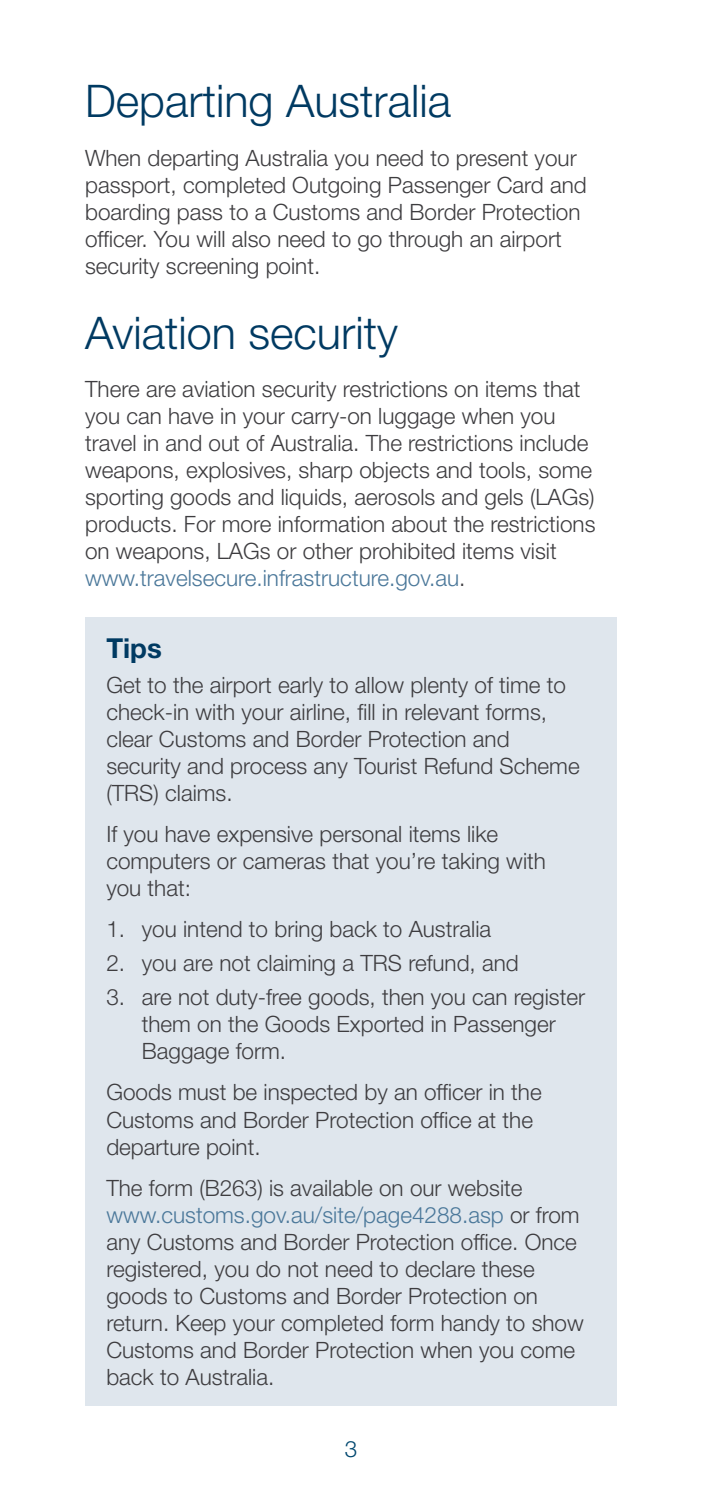
<style>
.page{position:relative;width:702px;height:1489px;background:#fff}
.page>*{position:absolute;margin:0;border:0;box-sizing:border-box;transform-origin:0 0}
.t1{font:300 45px "Helvetica Neue LT Std";color:#003a62}
.t2{font:700 27.5px "Helvetica Neue LT Std";color:#003a62}
.t3{font:300 22.5px/27px "Helvetica Neue LT Std";color:#3e3d40}
.t4{font:300 22.5px "Helvetica Neue LT Std";color:#00476f}
.s1{color:#4b789a}
</style>
<div class="page">
<div style="left:85px;top:617px;width:532px;height:788px;background:#dfe6ed"></div>
<h1 class="t1" style="left:85px;top:74px;width:367px">Departing Australia</h1>
<p class="t3" style="left:85px;top:143px;width:503px">When departing Australia you need to present your passport, completed Outgoing Passenger Card and boarding pass to a Customs and Border Protection officer. You will also need to go through an airport security screening point.</p>
<h1 class="t1" style="left:85px;top:305px;width:314px">Aviation security</h1>
<p class="t3" style="left:85px;top:375px;width:512px">There are aviation security restrictions on items that you can have in your carry-on luggage when you travel in and out of Australia. The restrictions include weapons, explosives, sharp objects and tools, some sporting goods and liquids, aerosols and gels (LAGs) products. For more information about the restrictions on weapons, LAGs or other prohibited items visit <span class="s1">www.travelsecure.infrastructure.gov.au</span>.</p>
<p class="t2" style="left:106px;top:631px;width:57px">Tips</p>
<p class="t3" style="left:106px;top:670px;width:475px">Get to the airport early to allow plenty of time to check-in with your airline, fill in relevant forms, clear Customs and Border Protection and security and process any Tourist Refund Scheme (TRS) claims.</p>
<p class="t3" style="left:106px;top:819px;width:441px">If you have expensive personal items like computers or cameras that you’re taking with you that:</p>
<p class="t3" style="left:106px;top:915px;width:386px">1. you intend to bring back to Australia</p>
<p class="t3" style="left:106px;top:949px;width:414px">2. you are not claiming a TRS refund, and</p>
<p class="t3" style="left:142px;top:983px;width:445px;text-indent:-35px">3. are not duty-free goods, then you can register them on the Goods Exported in Passenger<br>Baggage form.</p>
<p class="t3" style="left:106px;top:1078px;width:437px">Goods must be inspected by an officer in the<br>Customs and Border Protection office at the departure point.</p>
<p class="t3" style="left:106px;top:1173px;width:479px">The form (B263) is available on our website <span class="s1">www.customs.gov.au/site/page4288.asp</span> or from any Customs and Border Protection office. Once registered, you do not need to declare these goods to Customs and Border Protection on return. Keep your completed form handy to show Customs and Border Protection when you come back to Australia.</p>
<p class="t4" style="left:345px;top:1435px;width:14px">3</p>
</div>
